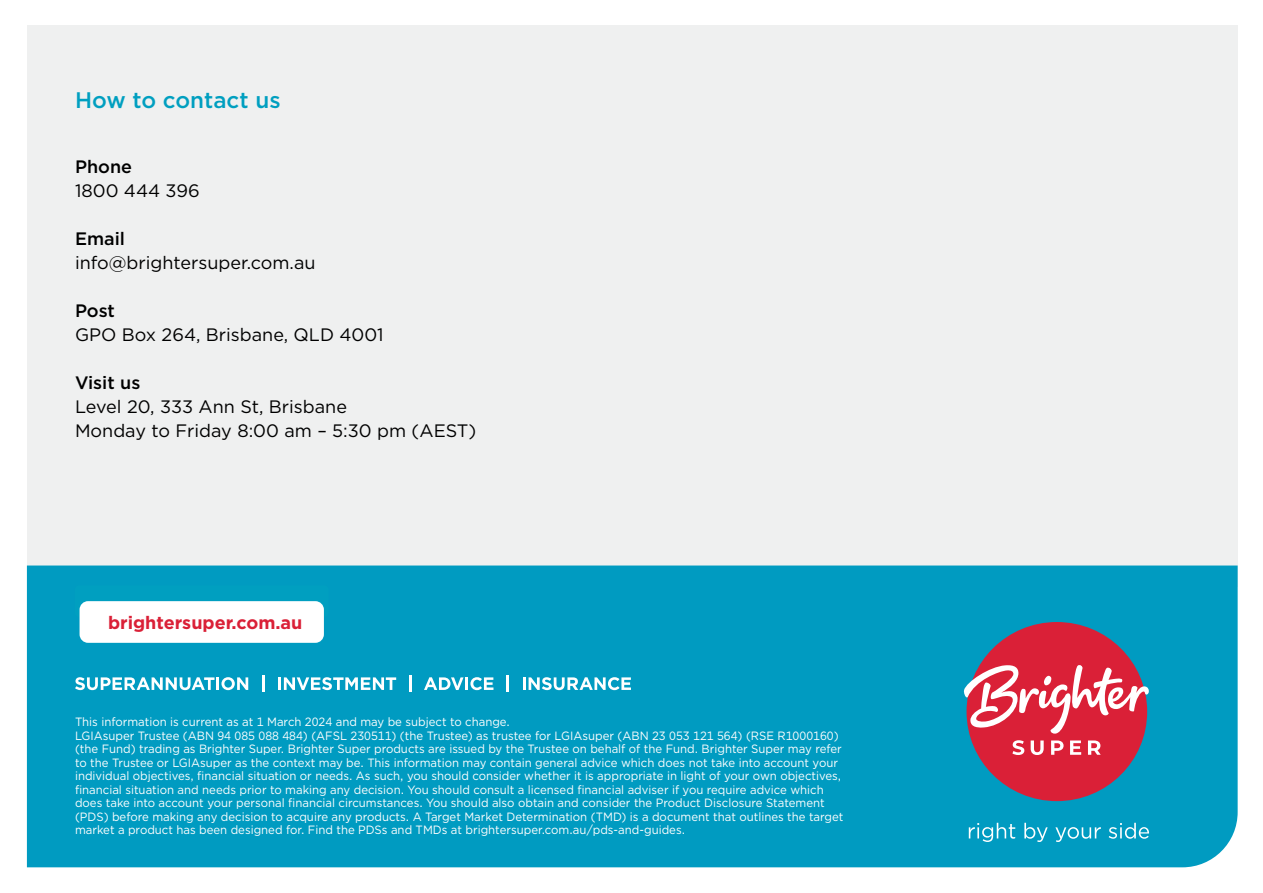
<style>
.page{position:relative;width:1263px;height:893px;background:#fff}
.page>*{position:absolute;margin:0;border:0;box-sizing:border-box;transform-origin:0 0}
.t1{font:500 22.5px "Gotham";color:#009fc0}
.t2{font:18px/24px "Gotham";color:#000}
.t3{font:500 18px "Gotham";color:#000}
.t4{font:700 18px "Gotham";color:#da2037}
.t5{font:12px/13.5px "Gotham";color:#fff;scale:.95 1}
</style>
<div class="page">
<div style="left:27px;top:25px;width:1210px;height:561px;background:#eff0f0"></div>
<div style="left:27px;top:565px;width:1210px;height:302px;background:#009bc1"></div>
<div style="left:966px;top:622px;width:181px;height:179px;background:#da2037;border-radius:50%"></div>
<svg style="left:1012px;top:740px;width:89px;height:15px"></svg>
<svg style="left:964px;top:664px;width:185px;height:70px"></svg>
<svg style="left:969px;top:823px;width:180px;height:19px;background:#2fadcc"></svg>
<svg style="left:75px;top:677px;width:173px;height:13px"></svg>
<svg style="left:262px;top:676px;width:2px;height:16px"></svg>
<svg style="left:278px;top:677px;width:118px;height:13px"></svg>
<svg style="left:409px;top:676px;width:2px;height:16px"></svg>
<svg style="left:424px;top:677px;width:69px;height:13px"></svg>
<svg style="left:507px;top:676px;width:2px;height:16px"></svg>
<svg style="left:523px;top:677px;width:108px;height:13px"></svg>
<div style="left:75px;top:585px;width:253px;height:32px;background:#009fc0;border-radius:4px"></div>
<div style="left:80px;top:601px;width:244px;height:42px;background:#fff;border-radius:9px"></div>
<h1 class="t1" style="left:75px;top:85px;width:207px">How to contact us</h1>
<h2 class="t3" style="left:75px;top:154px;width:59px">Phone</h2>
<h2 class="t2" style="left:75px;top:178px;width:126px">1800 444 396</h2>
<h2 class="t3" style="left:75px;top:226px;width:52px">Email</h2>
<h2 class="t2" style="left:75px;top:250px;width:242px">info@brightersuper.com.au</h2>
<h2 class="t3" style="left:75px;top:298px;width:41px">Post</h2>
<h2 class="t2" style="left:75px;top:322px;width:310px">GPO Box 264, Brisbane, QLD 4001</h2>
<h2 class="t3" style="left:75px;top:370px;width:67px">Visit us</h2>
<h2 class="t2" style="left:75px;top:394px;width:403px">Level 20, 333 Ann St, Brisbane<br>Monday to Friday 8:00 am – 5:30 pm (AEST)</h2>
<h2 class="t4" style="left:108px;top:611px;width:196px">brightersuper.com.au</h2>
<p class="t5" style="left:75px;top:715px;width:810px">This information is current as at 1 March 2024 and may be subject to change.<br>LGIAsuper Trustee (ABN 94 085 088 484) (AFSL 230511) (the Trustee) as trustee for LGIAsuper (ABN 23 053 121 564) (RSE R1000160) (the Fund) trading as Brighter Super. Brighter Super products are issued by the Trustee on behalf of the Fund. Brighter Super may refer to the Trustee or LGIAsuper as the context may be. This information may contain general advice which does not take into account your individual objectives, financial situation or needs. As such, you should consider whether it is appropriate in light of your own objectives, financial situation and needs prior to making any decision. You should consult a licensed financial adviser if you require advice which does take into account your personal financial circumstances. You should also obtain and consider the Product Disclosure Statement (PDS) before making any decision to acquire any products. A Target Market Determination (TMD) is a document that outlines the target market a product has been designed for. Find the PDSs and TMDs at brightersuper.com.au/pds-and-guides.</p>
</div>
